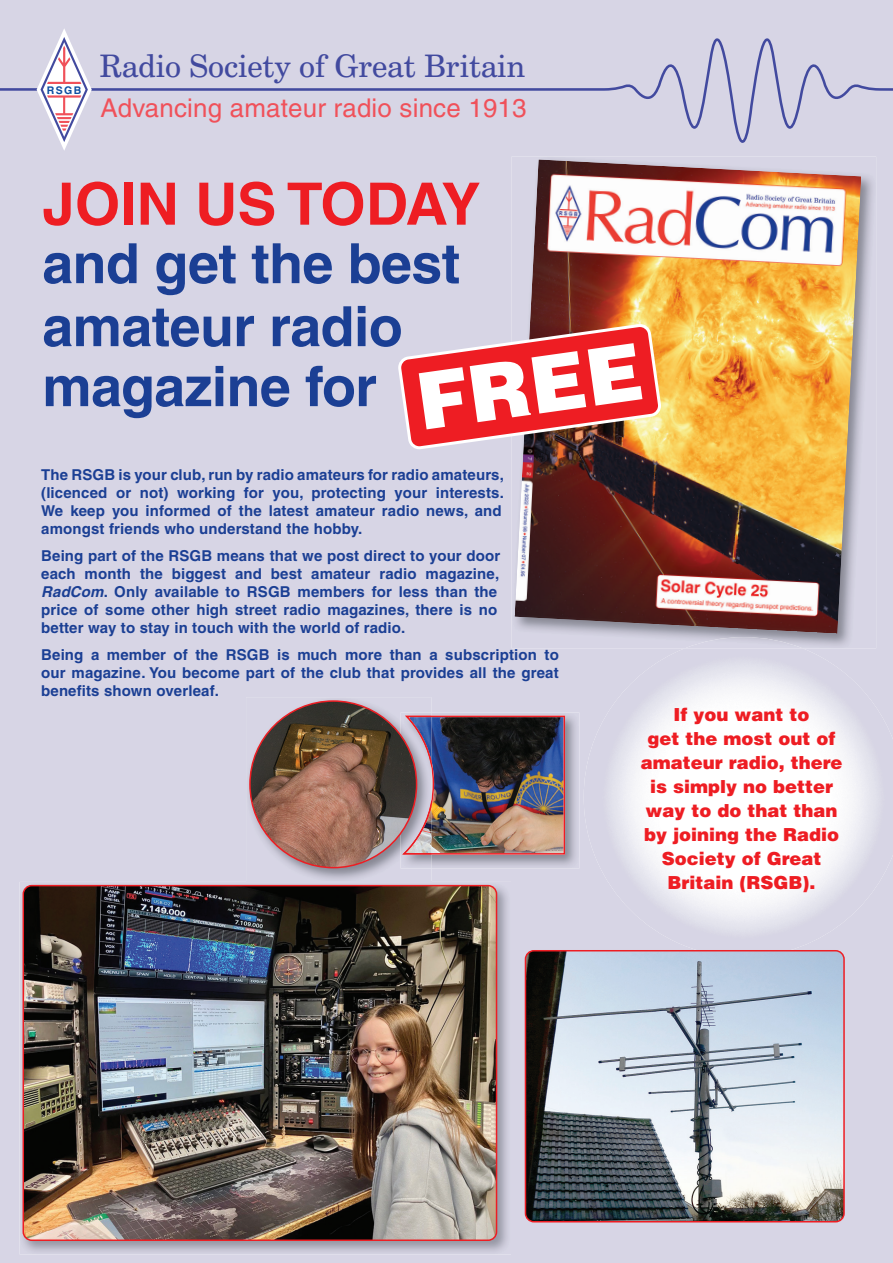
<style>
.page{position:relative;width:893px;height:1263px;background:#d7d5e5}
.page>*{position:absolute;margin:0;border:0;box-sizing:border-box;transform-origin:0 0}
.t1{font:900 78.6px "Helvetica";color:#fff}
.t2{font:700 58.5px "Helvetica";color:#ee1d23}
.t3{font:700 55.5px/61.5px "Helvetica";letter-spacing:-.01em;color:#1b3f94}
.t4{font:31.05px "Century Schoolbook BT";color:#424a9f}
.t5{font:25.8px "Helvetica";letter-spacing:.01em;color:#f0515a}
.t6{font:900 18px/24px "Helvetica";color:#ee1d23;text-align:center}
.t7{font:700 15px/18px "Helvetica";letter-spacing:.01em;color:#1b3f94}
.t8{font:700 10.5px "Helvetica";color:#0d4da1}
.s1{font-style:italic}
</style>
<div class="page">
<div style="left:42px;top:649px;width:517px;height:15px;background:#d7d5e5"></div>
<img style="left:584px;top:648px;width:309px;height:309px">
<img style="left:431px;top:713px;width:148px;height:156px">
<img style="left:431px;top:716px;width:134px;height:139px">
<img style="left:246px;top:697px;width:185px;height:185px">
<img style="left:402px;top:716px;width:29px;height:139px">
<img style="left:250px;top:701px;width:167px;height:167px;border-radius:50%">
<div style="left:0;top:28px;width:893px;height:123px;background:#d7d5e5"></div>
<svg style="left:37px;top:28px;width:55px;height:123px"></svg>
<img style="left:525px;top:951px;width:319px;height:271px;border-radius:9px">
<div style="left:525px;top:950px;width:320px;height:273px;border:2px solid #ee1d23;border-radius:9px"></div>
<img style="left:512px;top:156px;width:364px;height:492px">
<img style="left:684px;top:637px;width:119px;height:11px">
<img style="left:514px;top:159px;width:347px;height:475px">
<svg style="left:399px;top:325px;width:261px;height:123px;background:#df4b4c"></svg>
<img style="left:20px;top:882px;width:491px;height:372px">
<img style="left:23px;top:886px;width:473px;height:354px;border-radius:9px">
<div style="left:23px;top:885px;width:474px;height:356px;border:2px solid #ee1d23;border-radius:9px"></div>
<p class="t8" style="left:47px;top:86px;width:36px">RSGB</p>
<h3 class="t4" style="left:100px;top:48px;width:427px">Radio Society of Great Britain</h3>
<h3 class="t5" style="left:100px;top:99px;width:428px">Advancing amateur radio since 1913</h3>
<h2 class="t2" style="left:42px;top:183px;width:440px">JOIN US TODAY</h2>
<h3 class="t3" style="left:42px;top:238px;width:419px">and get the best amateur radio magazine for</h3>
<h1 class="t1" style="left:413px;top:374px;width:229px;rotate:-8deg">FREE</h1>
<p class="t7" style="left:41px;top:468px;width:464px">The RSGB is your club, run by radio amateurs for radio amateurs, (licenced or not) working for you, protecting your interests.<br>We keep you informed of the latest amateur radio news, and amongst friends who understand the hobby.</p>
<p class="t7" style="left:41px;top:549px;width:461px">Being part of the RSGB means that we post direct to your door each month the biggest and best amateur radio magazine, <span class="s1">RadCom</span>. Only available to RSGB members for less than the price of some other high street radio magazines, there is no better way to stay in touch with the world of radio.</p>
<p class="t7" style="left:41px;top:648px;width:519px;text-align:justify">Being a member of the RSGB is much more than a subscription to our magazine. You become part of the club that provides all the great benefits shown overleaf.</p>
<p class="t6" style="left:641px;top:704px;width:203px">If you want to<br>get the most out of amateur radio, there is simply no better way to do that than by joining the Radio<br>Society of Great<br>Britain (RSGB).</p>
</div>
